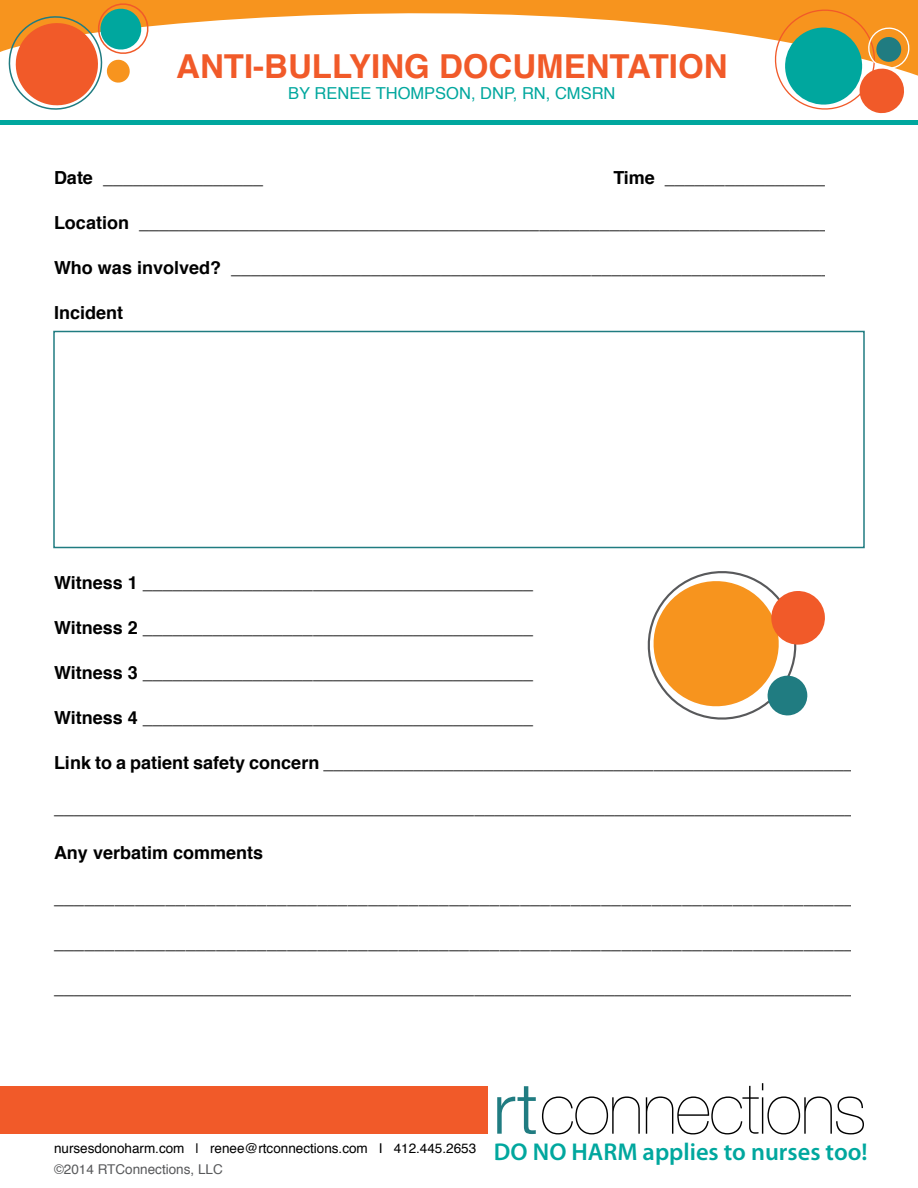
<style>
.page{position:relative;width:918px;height:1188px;background:#fff}
.page>*{position:absolute;margin:0;border:0;box-sizing:border-box;transform-origin:0 0}
.t1{font:700 33px "Helvetica";color:#f15a29}
.t2{font:700 18px "Helvetica";color:#000}
.t3{font:16.5px "Helvetica";color:#00a79e}
.t4{font:13.5px/21.3px "Helvetica";color:#000}
.s1{font-family:"Myriad Pro";font-weight:600;font-size:24.45px;color:#00a79e}
.s2{color:#58595b}
</style>
<div class="page">
<div style="left:0;top:1086px;width:488px;height:48px;background:#f15a29"></div>
<svg style="left:497px;top:1086px;width:39px;height:48px"></svg>
<svg style="left:542px;top:1096px;width:98px;height:38px"></svg>
<svg style="left:646px;top:1083px;width:218px;height:52px"></svg>
<svg style="left:0;top:0;width:918px;height:76px"></svg>
<div style="left:0;top:120px;width:918px;height:5px;background:#00a79e"></div>
<svg style="left:770px;top:3px;width:140px;height:111px"></svg>
<svg style="left:6px;top:1px;width:145px;height:109px"></svg>
<svg style="left:647px;top:571px;width:178px;height:149px"></svg>
<div style="left:53px;top:331px;width:812px;height:217px;border:2px solid #207c81"></div>
<h1 class="t1" style="left:176px;top:53px;width:553px">ANTI-BULLYING DOCUMENTATION</h1>
<p class="t3" style="left:288px;top:87px;width:329px">BY RENEE THOMPSON, DNP, RN, CMSRN</p>
<p class="t2" style="left:54px;top:170px;width:211px">Date ________________</p>
<p class="t2" style="left:613px;top:170px;width:213px">Time ________________</p>
<p class="t2" style="left:54px;top:215px;width:777px">Location _____________________________________________________________________</p>
<p class="t2" style="left:54px;top:260px;width:779px">Who was involved? ____________________________________________________________</p>
<p class="t2" style="left:54px;top:305px;width:71px">Incident</p>
<p class="t2" style="left:54px;top:575px;width:481px">Witness 1 _______________________________________</p>
<p class="t2" style="left:54px;top:620px;width:481px">Witness 2 _______________________________________</p>
<p class="t2" style="left:54px;top:665px;width:481px">Witness 3 _______________________________________</p>
<p class="t2" style="left:54px;top:710px;width:481px">Witness 4 _______________________________________</p>
<p class="t2" style="left:54px;top:755px;width:811px">Link to a patient safety concern ______________________________________________________</p>
<p class="t2" style="left:54px;top:800px;width:802px">________________________________________________________________________________</p>
<p class="t2" style="left:54px;top:845px;width:211px">Any verbatim comments</p>
<p class="t2" style="left:54px;top:890px;width:812px">________________________________________________________________________________</p>
<p class="t2" style="left:54px;top:935px;width:812px">________________________________________________________________________________</p>
<p class="t2" style="left:54px;top:980px;width:802px">________________________________________________________________________________</p>
<p class="t4" style="left:54px;top:1138px;width:815px">nursesdonoharm.com | renee@rtconnections.com I 412.445.2653 <span class="s1">DO NO HARM applies to nurses too! </span><span class="s2">©2014 RTConnections, LLC</span></p>
</div>
